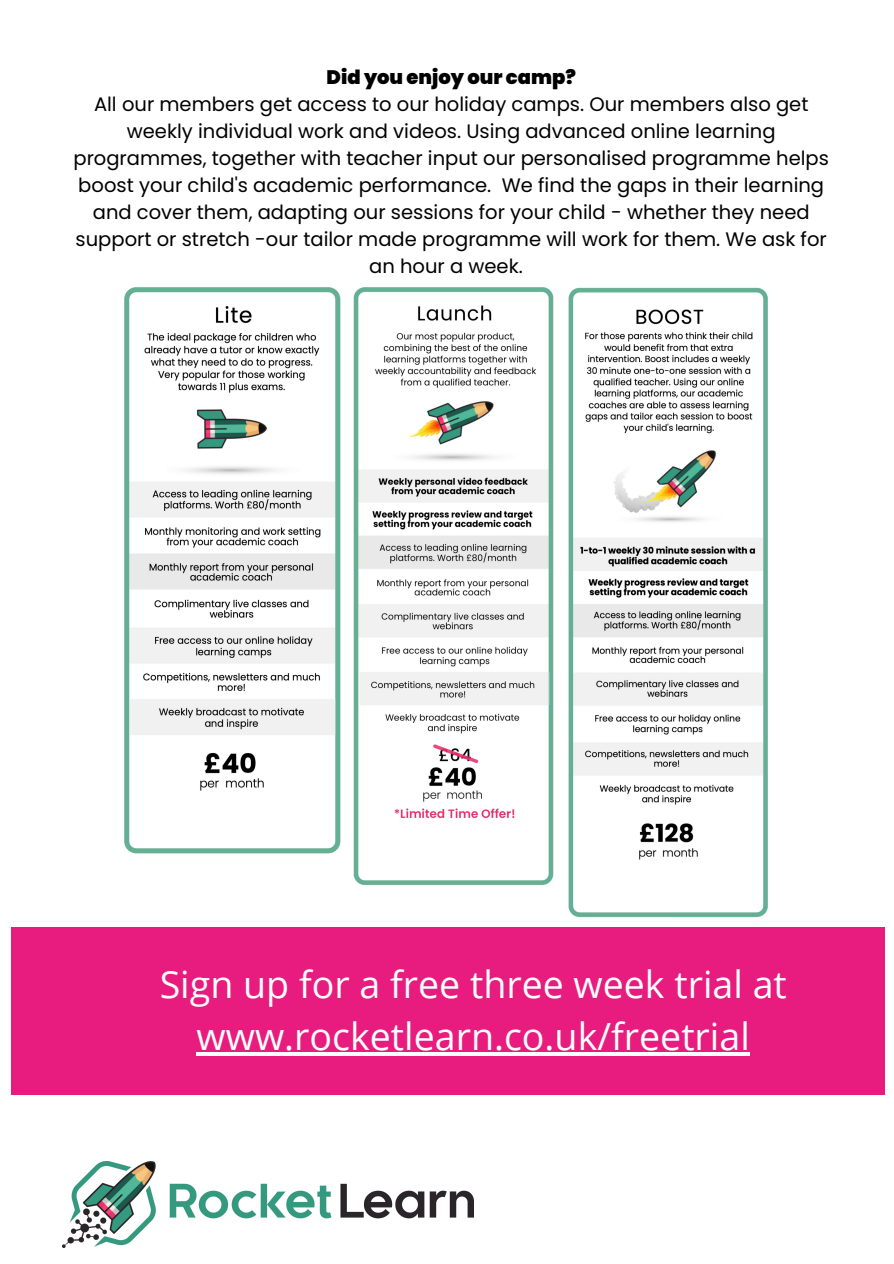
<style>
.page{position:relative;width:894px;height:1264px;background:#fff}
.page>*{position:absolute;margin:0;border:0;box-sizing:border-box;transform-origin:0 0}
.t1{font:37.5px/51.8px "Open Sans";color:#fff;text-align:center}
.t2{font:19.5px/27px "Poppins";color:#000;text-align:center}
.t3{font:900 19.5px "Poppins";color:#000}
</style>
<div class="page">
<img style="left:124px;top:287px;width:644px;height:631px">
<img style="left:62px;top:1161px;width:411px;height:86px">
<div style="left:11px;top:926px;width:873px;height:168px;background:#e81c7e"></div>
<hr style="left:197px;top:1052px;width:552px;height:3px;background:#fff">
<p class="t3" style="left:326px;top:63px;width:251px">Did you enjoy our camp?</p>
<p class="t2" style="left:73px;top:91px;width:756px">All our members get access to our holiday camps. Our members also get weekly individual work and videos. Using advanced online learning programmes, together with teacher input our personalised programme helps boost your child's academic performance. We find the gaps in their learning and cover them, adapting our sessions for your child - whether they need support or stretch -our tailor made programme will work for them. We ask for an hour a week.</p>
<p class="t1" style="left:160px;top:957px;width:628px">Sign up for a free three week trial at www.rocketlearn.co.uk/freetrial</p>
</div>
